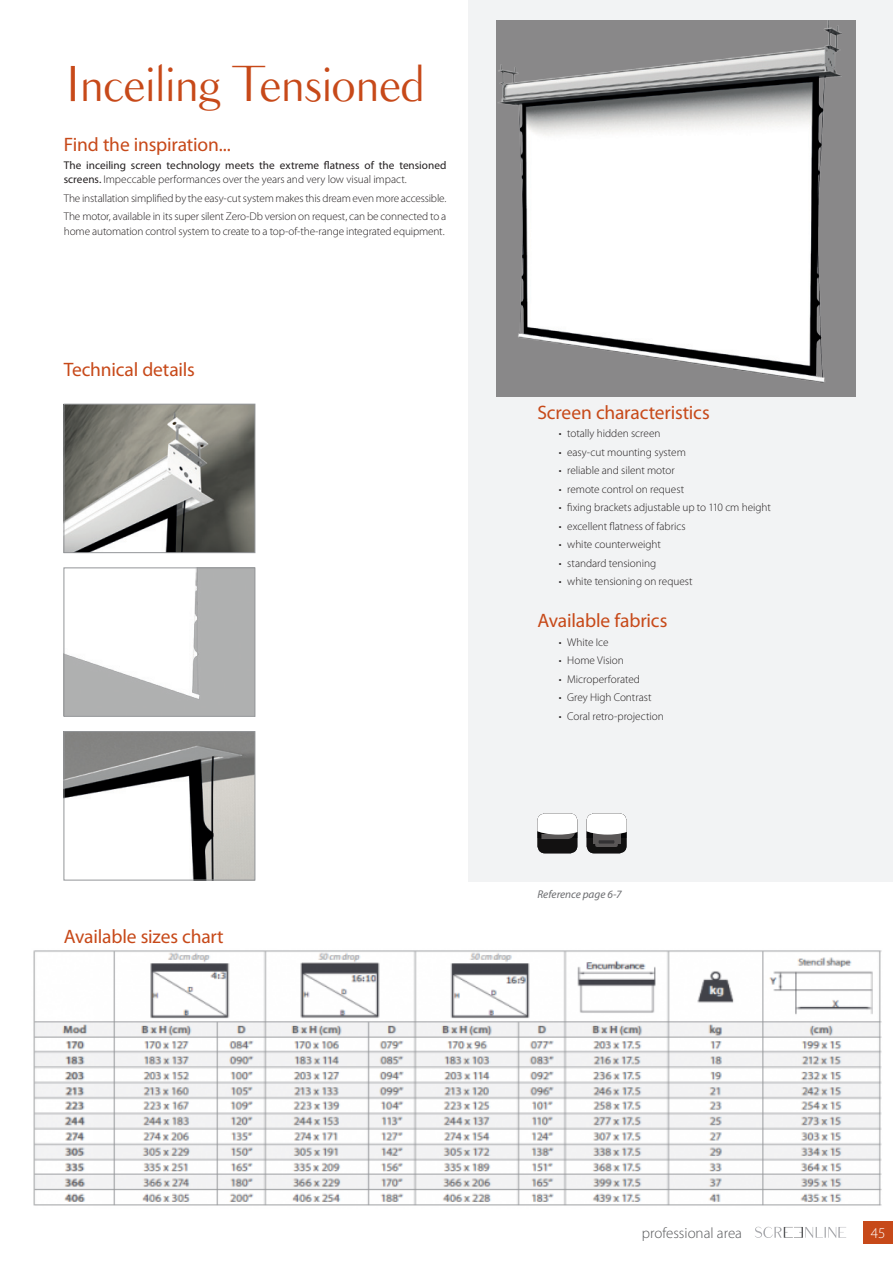
<style>
.page{position:relative;width:893px;height:1263px;background:#fff}
.page>*{position:absolute;margin:0;border:0;box-sizing:border-box;transform-origin:0 0}
.titolo{font:48px "Balham";letter-spacing:-.05em;color:#c74919}
.titolo_paragrafo{font:19.5px "Myriad Pro";letter-spacing:-.01em;color:#c74919}
.t1{font:300 15px "Myriad Pro";color:#57585a}
.t2{font:300 15px "Myriad Pro";color:#fff}
.testo_corrente{font:300 11.25px/14.2px "Myriad Pro";letter-spacing:-.005em;color:#231f20}
.testo_corrente-2{font:11.25px/14.2px "Myriad Pro";color:#231f20}
.t3{font:italic 11.25px "Myriad Pro";color:#6c6d70}
.s1{font-weight:300}
</style>
<div class="page">
<div style="left:468px;top:0;width:425px;height:882px;background:#f2f3f4"></div>
<img style="left:66px;top:406px;width:187px;height:145px">
<div style="left:64px;top:404px;width:191px;height:149px;border:1px solid #939598"></div>
<img style="left:66px;top:570px;width:187px;height:144px">
<div style="left:64px;top:568px;width:191px;height:148px;border:1px solid #939598"></div>
<img style="left:66px;top:733px;width:187px;height:145px">
<div style="left:64px;top:731px;width:191px;height:149px;border:1px solid #939598"></div>
<div style="left:496px;top:20px;width:359px;height:377px;background:#898889"></div>
<img style="left:498px;top:21px;width:344px;height:361px">
<svg style="left:537px;top:813px;width:41px;height:40px"></svg>
<svg style="left:587px;top:813px;width:40px;height:40px"></svg>
<div style="left:863px;top:1221px;width:30px;height:23px;background:#c74919"></div>
<svg style="left:755px;top:1227px;width:91px;height:11px"></svg>
<img style="left:33px;top:950px;width:849px;height:256px">
<p class="titolo" style="left:64px;top:53px;width:364px">Inceiling Tensioned</p>
<p class="titolo_paragrafo" style="left:64px;top:132px;width:169px">Find the inspiration...</p>
<p class="testo_corrente-2" style="left:64px;top:158px;width:384px">The inceiling screen technology meets the extreme flatness of the tensioned screens. <span class="s1">Impeccable performances over the years and very low visual impact.</span></p>
<p class="testo_corrente" style="left:64px;top:191px;width:384px">The installation simplified by the easy-cut system makes this dream even more accessible.</p>
<p class="testo_corrente" style="left:64px;top:210px;width:384px">The motor, available in its super silent Zero-Db version on request, can be connected to a home automation control system to create to a top-of-the-range integrated equipment.</p>
<p class="titolo_paragrafo" style="left:64px;top:357px;width:133px">Technical details</p>
<p class="titolo_paragrafo" style="left:64px;top:924px;width:161px">Available sizes chart</p>
<p class="titolo_paragrafo" style="left:537px;top:400px;width:174px">Screen characteristics</p>
<p class="testo_corrente" style="left:559px;top:426px;width:103px">• totally hidden screen</p>
<p class="testo_corrente" style="left:559px;top:445px;width:129px">• easy-cut mounting system</p>
<p class="testo_corrente" style="left:559px;top:463px;width:118px">• reliable and silent motor</p>
<p class="testo_corrente" style="left:559px;top:482px;width:127px">• remote control on request</p>
<p class="testo_corrente" style="left:559px;top:500px;width:214px">• fixing brackets adjustable up to 110 cm height</p>
<p class="testo_corrente" style="left:559px;top:519px;width:129px">• excellent flatness of fabrics</p>
<p class="testo_corrente" style="left:559px;top:537px;width:104px">• white counterweight</p>
<p class="testo_corrente" style="left:559px;top:556px;width:99px">• standard tensioning</p>
<p class="testo_corrente" style="left:559px;top:574px;width:135px">• white tensioning on request</p>
<p class="titolo_paragrafo" style="left:537px;top:609px;width:132px">Available fabrics</p>
<p class="testo_corrente" style="left:559px;top:635px;width:51px">• White Ice</p>
<p class="testo_corrente" style="left:559px;top:653px;width:67px">• Home Vision</p>
<p class="testo_corrente" style="left:559px;top:672px;width:83px">• Microperforated</p>
<p class="testo_corrente" style="left:559px;top:690px;width:94px">• Grey High Contrast</p>
<p class="testo_corrente" style="left:559px;top:709px;width:107px">• Coral retro-projection</p>
<p class="t3" style="left:537px;top:887px;width:86px">Reference page 6-7</p>
<h3 class="t1" style="left:642px;top:1225px;width:102px">professional area</h3>
<h3 class="t2" style="left:871px;top:1225px;width:16px">45</h3>
</div>
